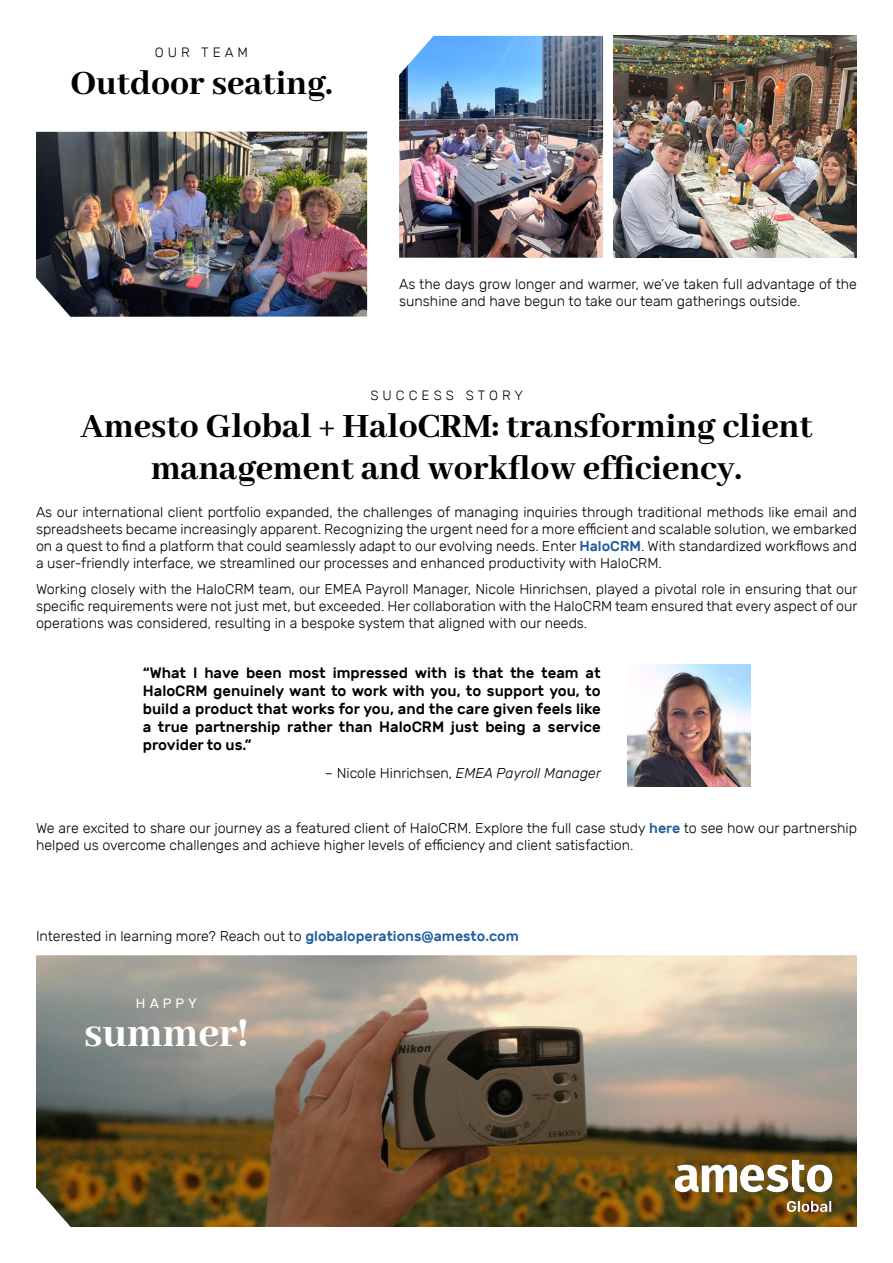
<style>
.page{position:relative;width:893px;height:1263px;background:#fff}
.page>*{position:absolute;margin:0;border:0;box-sizing:border-box;transform-origin:0 0}
.t1{font:800 45px "Abhaya Libre";color:#fff}
.t2{font:800 37.5px/42px "Abhaya Libre";color:#000;text-align:center}
.t3{font:500 15px/18px "Rubik";color:#000;text-align:justify}
.t4{font:300 14.25px/17.1px "Rubik";color:#000}
.t5{font:300 13.5px "Rubik";letter-spacing:.3em;color:#000}
.t6{font:13.5px "Rubik";letter-spacing:.3em;color:#fff}
.s1{font-weight:500;color:#215e9e}
.s2{font-style:italic}
</style>
<div class="page">
<img style="left:36px;top:132px;width:331px;height:185px">
<img style="left:399px;top:36px;width:204px;height:222px">
<img style="left:614px;top:36px;width:243px;height:222px">
<img style="left:628px;top:664px;width:122px;height:123px">
<img style="left:36px;top:955px;width:821px;height:272px">
<svg style="left:675px;top:1160px;width:157px;height:32px"></svg>
<svg style="left:787px;top:1201px;width:44px;height:11px"></svg>
<p class="t5" style="left:155px;top:45px;width:95px">OUR TEAM</p>
<h2 class="t2" style="left:71px;top:64px;width:264px">Outdoor seating.</h2>
<p class="t4" style="left:399px;top:276px;width:459px">As the days grow longer and warmer, we’ve taken full advantage of the sunshine and have begun to take our team gatherings outside.</p>
<p class="t5" style="left:370px;top:387px;width:154px">SUCCESS STORY</p>
<h2 class="t2" style="left:80px;top:406px;width:734px">Amesto Global + HaloCRM: transforming client management and workflow efficiency.</h2>
<p class="t4" style="left:36px;top:503px;width:822px;text-align:justify">As our international client portfolio expanded, the challenges of managing inquiries through traditional methods like email and spreadsheets became increasingly apparent. Recognizing the urgent need for a more efficient and scalable solution, we embarked on a quest to find a platform that could seamlessly adapt to our evolving needs. Enter <span class="s1">HaloCRM</span>. With standardized workflows and a user-friendly interface, we streamlined our processes and enhanced productivity with HaloCRM.</p>
<p class="t4" style="left:36px;top:581px;width:823px;text-align:justify">Working closely with the HaloCRM team, our EMEA Payroll Manager, Nicole Hinrichsen, played a pivotal role in ensuring that our specific requirements were not just met, but exceeded. Her collaboration with the HaloCRM team ensured that every aspect of our operations was considered, resulting in a bespoke system that aligned with our needs.</p>
<p class="t3" style="left:143px;top:664px;width:459px">“What I have been most impressed with is that the team at HaloCRM genuinely want to work with you, to support you, to build a product that works for you, and the care given feels like a true partnership rather than HaloCRM just being a service provider to us.”</p>
<p class="t4" style="left:325px;top:765px;width:278px">– Nicole Hinrichsen, <span class="s2">EMEA Payroll Manager</span></p>
<p class="t4" style="left:36px;top:819px;width:822px">We are excited to share our journey as a featured client of HaloCRM. Explore the full case study <span class="s1">here</span> to see how our partnership helped us overcome challenges and achieve higher levels of efficiency and client satisfaction.</p>
<p class="t4" style="left:36px;top:927px;width:484px">Interested in learning more? Reach out to <span class="s1">globaloperations@amesto.com</span></p>
<p class="t6" style="left:136px;top:995px;width:62px">HAPPY</p>
<h1 class="t1" style="left:84px;top:1008px;width:165px">summer!</h1>
</div>
